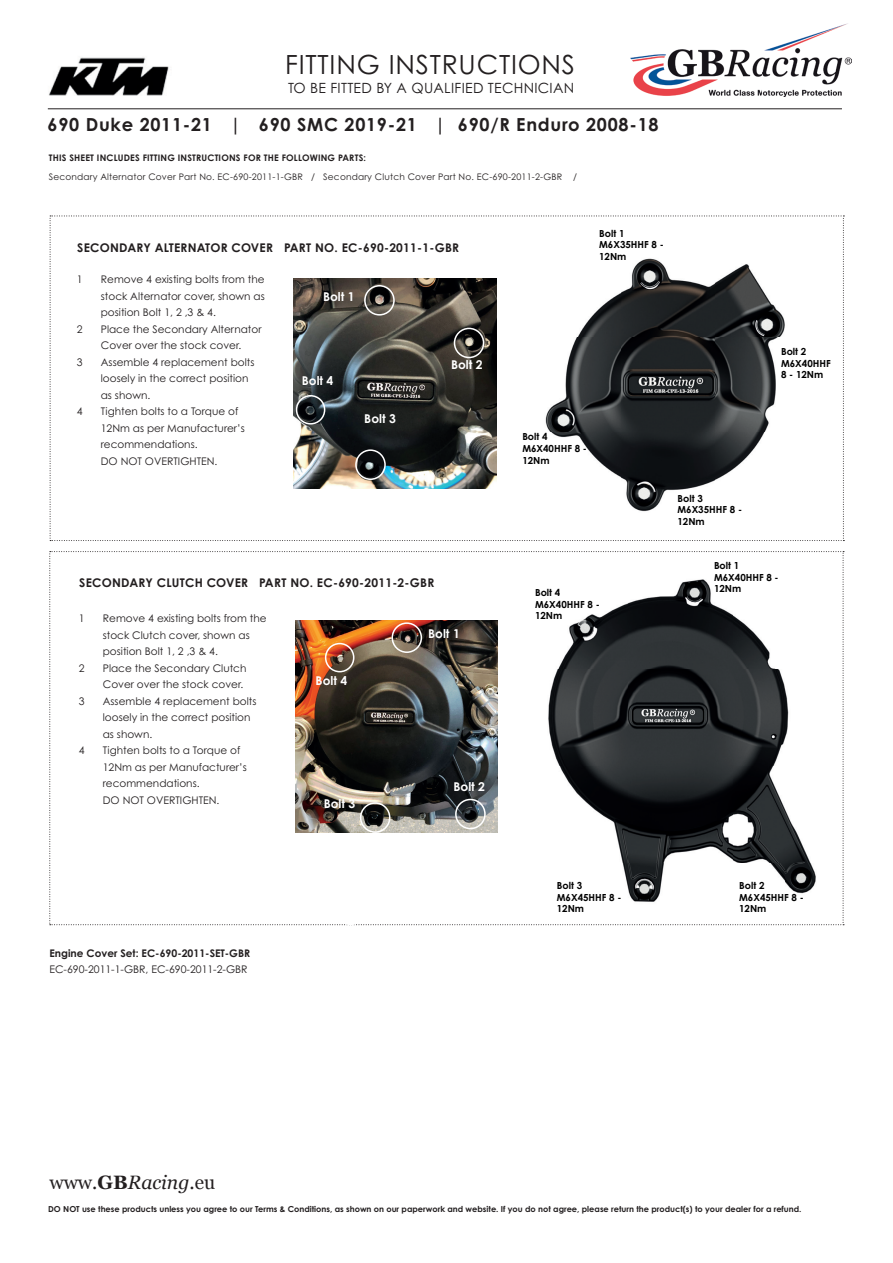
<style>
.page{position:relative;width:893px;height:1263px;background:#fff}
.page>*{position:absolute;margin:0;border:0;box-sizing:border-box;transform-origin:0 0}
.t1{font:26.4px "Century Gothic Pro";letter-spacing:.03em;color:#231f20}
.t2{font:19.35px "Georgia";color:#231f20}
.t3{font:700 18px "Century Gothic Pro";letter-spacing:.04em;color:#231f20}
.t4{font:14.1px "Century Gothic Pro";letter-spacing:.02em;color:#231f20}
.t5{font:700 12.15px "Century Gothic Pro";color:#fff}
.t6{font:700 12px "Century Gothic Pro";letter-spacing:.02em;color:#231f20}
.t7{font:10.5px/16.5px "Century Gothic Pro";color:#231f20}
.t8{font:700 10.5px "Century Gothic Pro";color:#231f20}
.t9{font:700 9.75px/11.7px "Century Gothic Pro";color:#000001}
.t10{font:9px "Century Gothic Pro";letter-spacing:.02em;color:#231f20}
.t11{font:700 9px "Century Gothic Pro";letter-spacing:.02em;color:#231f20}
.t12{font:700 8.25px "Century Gothic Pro";color:#231f20}
.s1{font-weight:700}
.s2{font-style:italic}
</style>
<div class="page">
<svg style="left:50px;top:216px;width:794px;height:325px"></svg>
<img style="left:630px;top:23px;width:221px;height:73px">
<hr style="left:48px;top:108px;width:794px;height:1px;background:#231f20">
<img style="left:49px;top:57px;width:120px;height:39px">
<img style="left:527px;top:243px;width:283px;height:284px">
<svg style="left:49px;top:551px;width:795px;height:374px"></svg>
<img style="left:524px;top:573px;width:313px;height:339px">
<img style="left:293px;top:279px;width:203px;height:209px">
<div style="left:296px;top:395px;width:29px;height:30px;border:2px solid #fff;border-radius:50%"></div>
<div style="left:355px;top:449px;width:31px;height:31px;border:2px solid #fff;border-radius:50%"></div>
<div style="left:454px;top:328px;width:30px;height:30px;border:2px solid #fff;border-radius:50%"></div>
<div style="left:364px;top:285px;width:31px;height:31px;border:2px solid #fff;border-radius:50%"></div>
<div style="left:506px;top:782px;width:32px;height:32px;border:2px solid #fff;border-radius:50%"></div>
<div style="left:335px;top:893px;width:32px;height:32px;border:2px solid #fff;border-radius:50%"></div>
<img style="left:295px;top:620px;width:203px;height:213px">
<div style="left:325px;top:643px;width:29px;height:29px;border:2px solid #fff;border-radius:50%"></div>
<div style="left:360px;top:802px;width:30px;height:31px;border:2px solid #fff;border-radius:50%"></div>
<div style="left:455px;top:799px;width:31px;height:30px;border:2px solid #fff;border-radius:50%"></div>
<div style="left:391px;top:622px;width:31px;height:31px;border:2px solid #fff;border-radius:50%"></div>
<h1 class="t1" style="left:285px;top:48px;width:291px">FITTING INSTRUCTIONS</h1>
<h3 class="t4" style="left:288px;top:79px;width:287px">TO BE FITTED BY A QUALIFIED TECHNICIAN</h3>
<h3 class="t3" style="left:48px;top:113px;width:612px">690 Duke 2011-21 | 690 SMC 2019-21 | 690/R Enduro 2008-18</h3>
<p class="t11" style="left:49px;top:152px;width:319px">THIS SHEET INCLUDES FITTING INSTRUCTIONS FOR THE FOLLOWING PARTS:</p>
<p class="t10" style="left:49px;top:171px;width:530px">Secondary Alternator Cover Part No. EC-690-2011-1-GBR / Secondary Clutch Cover Part No. EC-690-2011-2-GBR /</p>
<p class="t6" style="left:77px;top:240px;width:383px">SECONDARY ALTERNATOR COVER PART NO. EC-690-2011-1-GBR</p>
<p class="t7" style="left:77px;top:271px;width:7px">1</p>
<p class="t7" style="left:101px;top:271px;width:166px;text-align:justify">Remove 4 existing bolts from the stock Alternator cover, shown as position Bolt 1, 2 ,3 &amp; 4.</p>
<p class="t7" style="left:77px;top:321px;width:7px">2</p>
<p class="t7" style="left:101px;top:321px;width:162px">Place the Secondary Alternator<br>Cover over the stock cover.</p>
<p class="t7" style="left:77px;top:354px;width:7px">3</p>
<p class="t7" style="left:101px;top:354px;width:155px">Assemble 4 replacement bolts loosely in the correct position as shown.</p>
<p class="t7" style="left:77px;top:403px;width:7px">4</p>
<p class="t7" style="left:101px;top:403px;width:146px">Tighten bolts to a Torque of<br>12Nm as per Manufacturer’s recommendations.<br>DO NOT OVERTIGHTEN.</p>
<p class="t5" style="left:323px;top:289px;width:33px">Bolt 1</p>
<p class="t5" style="left:451px;top:357px;width:33px">Bolt 2</p>
<p class="t5" style="left:302px;top:373px;width:33px">Bolt 4</p>
<p class="t5" style="left:364px;top:411px;width:33px">Bolt 3</p>
<p class="t9" style="left:599px;top:227px;width:66px">Bolt 1<br>M6X35HHF 8 -<br>12Nm</p>
<p class="t9" style="left:522px;top:431px;width:66px">Bolt 4<br>M6X40HHF 8 -<br>12Nm</p>
<p class="t9" style="left:677px;top:492px;width:66px">Bolt 3<br>M6X35HHF 8 -<br>12Nm</p>
<p class="t9" style="left:781px;top:345px;width:51px">Bolt 2<br>M6X40HHF<br>8 - 12Nm</p>
<p class="t6" style="left:79px;top:575px;width:357px">SECONDARY CLUTCH COVER PART NO. EC-690-2011-2-GBR</p>
<p class="t7" style="left:79px;top:610px;width:7px">1</p>
<p class="t7" style="left:103px;top:610px;width:165px">Remove 4 existing bolts from the stock Clutch cover, shown as position Bolt 1, 2 ,3 &amp; 4.</p>
<p class="t7" style="left:79px;top:659px;width:7px">2</p>
<p class="t7" style="left:103px;top:659px;width:145px">Place the Secondary Clutch<br>Cover over the stock cover.</p>
<p class="t7" style="left:79px;top:692px;width:7px">3</p>
<p class="t7" style="left:103px;top:692px;width:155px">Assemble 4 replacement bolts loosely in the correct position as shown.</p>
<p class="t7" style="left:79px;top:742px;width:7px">4</p>
<p class="t7" style="left:103px;top:742px;width:146px">Tighten bolts to a Torque of<br>12Nm as per Manufacturer’s recommendations.<br>DO NOT OVERTIGHTEN.</p>
<p class="t5" style="left:428px;top:626px;width:33px">Bolt 1</p>
<p class="t5" style="left:316px;top:672px;width:33px">Bolt 4</p>
<p class="t5" style="left:453px;top:779px;width:33px">Bolt 2</p>
<p class="t5" style="left:324px;top:796px;width:33px">Bolt 3</p>
<p class="t8" style="left:49px;top:946px;width:202px">Engine Cover Set: EC-690-2011-SET-GBR</p>
<p class="t7" style="left:49px;top:961px;width:200px">EC-690-2011-1-GBR, EC-690-2011-2-GBR</p>
<p class="t9" style="left:714px;top:559px;width:66px">Bolt 1<br>M6X40HHF 8 -</p>
<p class="t9" style="left:535px;top:586px;width:27px">Bolt 4</p>
<p class="t9" style="left:714px;top:583px;width:29px">12Nm</p>
<p class="t9" style="left:535px;top:598px;width:66px">M6X40HHF 8 -<br>12Nm</p>
<p class="t9" style="left:557px;top:879px;width:66px">Bolt 3<br>M6X45HHF 8 -<br>12Nm</p>
<p class="t9" style="left:739px;top:879px;width:66px">Bolt 2<br>M6X45HHF 8 -<br>12Nm</p>
<h2 class="t2" style="left:49px;top:1168px;width:167px">www.<span class="s1">GB</span><span class="s2">Racing</span>.eu</h2>
<p class="t12" style="left:48px;top:1204px;width:755px">DO NOT use these products unless you agree to our Terms &amp; Conditions, as shown on our paperwork and website. If you do not agree, please return the product(s) to your dealer for a refund.</p>
</div>
